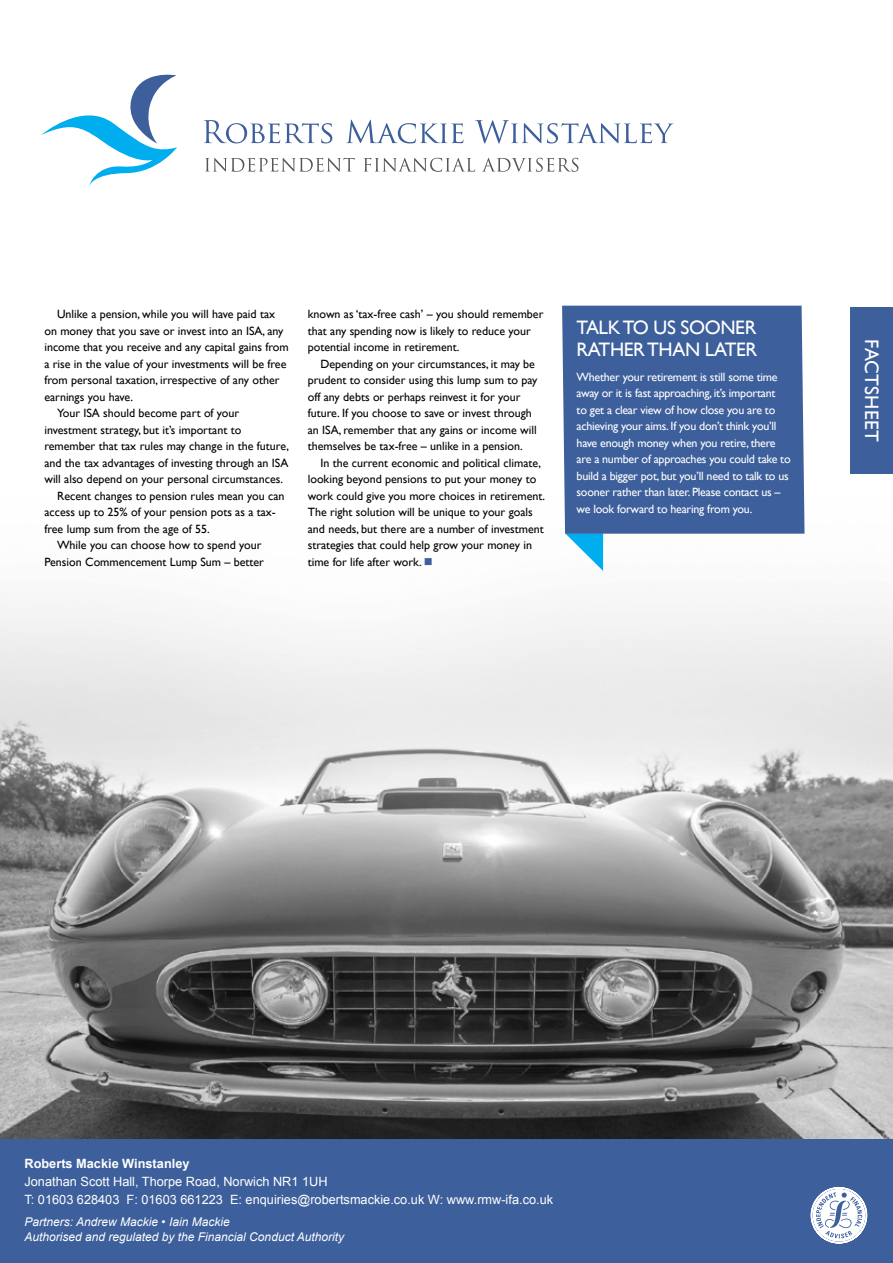
<style>
.page{position:relative;width:893px;height:1263px;background:#fff}
.page>*{position:absolute;margin:0;border:0;box-sizing:border-box;transform-origin:0 0}
.t1{font:19.5px/22.5px "Gill Sans";letter-spacing:-.02em;color:#fff}
.t2{font:19.5px "Gill Sans";letter-spacing:.01em;color:#fff}
.t3{font:12.75px/18px "Arial";color:#fff}
.t4{font:700 12.75px "Arial";color:#fff}
.t5{font:12px/16.5px "Gill Sans";color:#000}
.t6{font:12px/16.5px "Gill Sans";letter-spacing:-.02em;color:#fff}
.t7{font:italic 12px/15px "Arial";color:#fff}
.s1{color:#3d5f9b}
</style>
<div class="page">
<img style="left:0;top:119px;width:893px;height:1020px">
<svg style="left:565px;top:534px;width:38px;height:37px"></svg>
<div style="left:562px;top:306px;width:242px;height:228px;background:#3d5f9b"></div>
<div style="left:0;top:1139px;width:893px;height:124px;background:#3d5f9b"></div>
<div style="left:850px;top:307px;width:43px;height:166px;background:#3d5f9b"></div>
<svg style="left:810px;top:1187px;width:58px;height:57px"></svg>
<svg style="left:41px;top:74px;width:136px;height:113px"></svg>
<svg style="left:204px;top:120px;width:128px;height:23px"></svg>
<svg style="left:346px;top:120px;width:117px;height:23px"></svg>
<svg style="left:475px;top:120px;width:198px;height:24px"></svg>
<svg style="left:205px;top:158px;width:150px;height:14px"></svg>
<svg style="left:364px;top:158px;width:111px;height:14px"></svg>
<svg style="left:482px;top:158px;width:96px;height:14px"></svg>
<p class="t5" style="left:57px;top:306px;width:219px">Unlike a pension, while you will have paid tax</p>
<p class="t5" style="left:44px;top:322px;width:241px">on money that you save or invest into an ISA, any</p>
<p class="t5" style="left:44px;top:339px;width:246px">income that you receive and any capital gains from</p>
<p class="t5" style="left:44px;top:355px;width:244px">a rise in the value of your investments will be free</p>
<p class="t5" style="left:44px;top:372px;width:237px">from personal taxation, irrespective of any other</p>
<p class="t5" style="left:44px;top:388px;width:90px">earnings you have.</p>
<p class="t5" style="left:57px;top:405px;width:184px">Your ISA should become part of your</p>
<p class="t5" style="left:44px;top:421px;width:198px">investment strategy, but it’s important to</p>
<p class="t5" style="left:44px;top:438px;width:246px">remember that tax rules may change in the future,</p>
<p class="t5" style="left:44px;top:454px;width:246px">and the tax advantages of investing through an ISA</p>
<p class="t5" style="left:44px;top:471px;width:240px">will also depend on your personal circumstances.</p>
<p class="t5" style="left:57px;top:487px;width:229px">Recent changes to pension rules mean you can</p>
<p class="t5" style="left:44px;top:504px;width:233px">access up to 25% of your pension pots as a tax-</p>
<p class="t5" style="left:44px;top:520px;width:167px">free lump sum from the age of 55.</p>
<p class="t5" style="left:57px;top:537px;width:206px">While you can choose how to spend your</p>
<p class="t5" style="left:44px;top:553px;width:221px">Pension Commencement Lump Sum – better</p>
<p class="t5" style="left:308px;top:306px;width:237px">known as ‘tax-free cash’ – you should remember that any spending now is likely to reduce your potential income in retirement.</p>
<p class="t5" style="left:308px;top:355px;width:231px;text-indent:13px">Depending on your circumstances, it may be prudent to consider using this lump sum to pay off any debts or perhaps reinvest it for your future. If you choose to save or invest through an ISA, remember that any gains or income will themselves be tax-free – unlike in a pension.</p>
<p class="t5" style="left:308px;top:454px;width:239px;text-indent:13px">In the current economic and political climate, looking beyond pensions to put your money to work could give you more choices in retirement.<br>The right solution will be unique to your goals and needs, but there are a number of investment strategies that could help grow your money in time for life after work. <span class="s1">■</span></p>
<h1 class="t1" style="left:577px;top:316px;width:182px">TALK TO US SOONER<br>RATHER THAN LATER</h1>
<p class="t6" style="left:577px;top:368px;width:216px">Whether your retirement is still some time away or it is fast approaching, it’s important<br>to get a clear view of how close you are to achieving your aims. If you don’t think you’ll have enough money when you retire, there are a number of approaches you could take to build a bigger pot, but you’ll need to talk to us sooner rather than later. Please contact us – we look forward to hearing from you.</p>
<h1 class="t2" style="left:883px;top:339px;width:104px;rotate:90deg">FACTSHEET</h1>
<p class="t4" style="left:25px;top:1157px;width:166px">Roberts Mackie Winstanley</p>
<p class="t3" style="left:25px;top:1173px;width:530px">Jonathan Scott Hall, Thorpe Road, Norwich NR1 1UH<br>T: 01603 628403 F: 01603 661223 E: enquiries@robertsmackie.co.uk W: www.rmw-ifa.co.uk</p>
<p class="t7" style="left:25px;top:1214px;width:321px">Partners: Andrew Mackie • Iain Mackie<br>Authorised and regulated by the Financial Conduct Authority</p>
</div>
